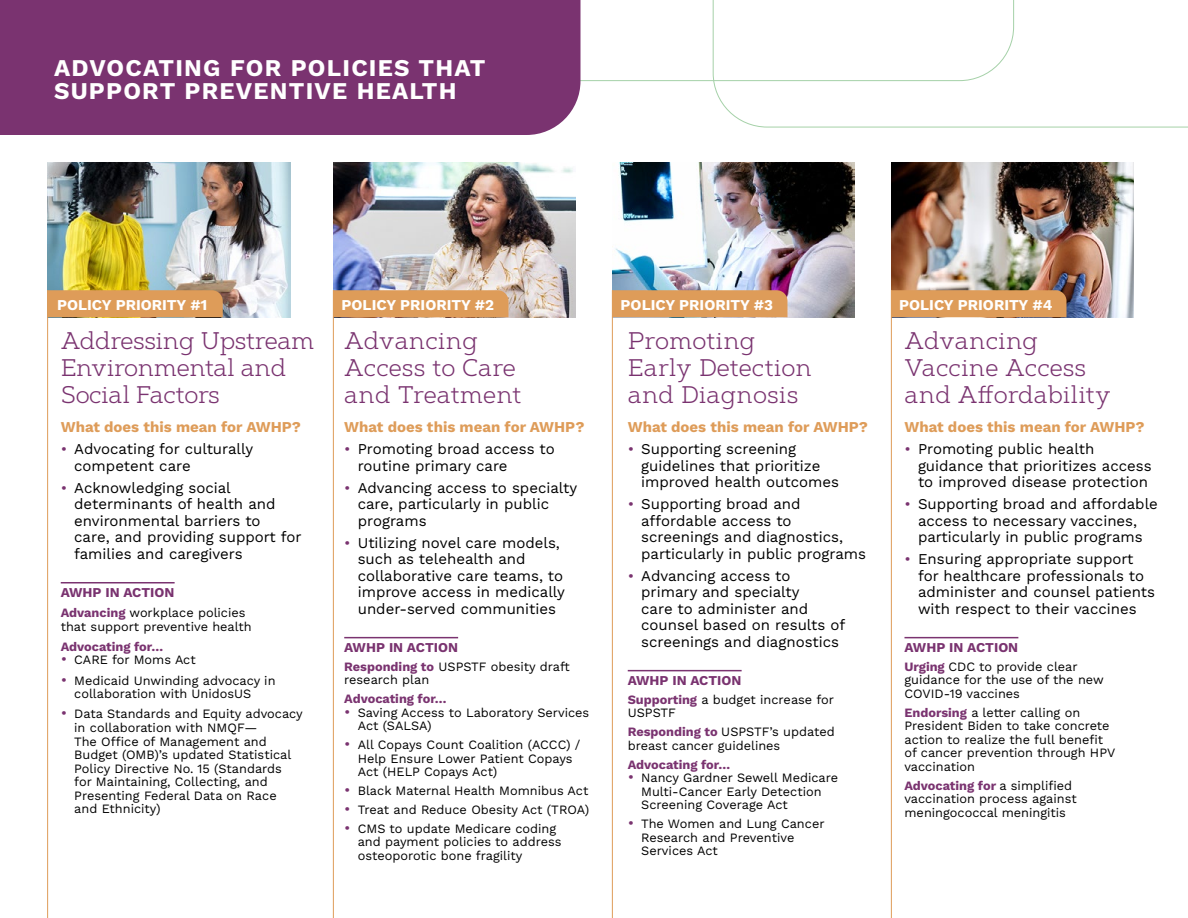
<style>
.page{position:relative;width:1188px;height:918px;background:#fff}
.page>*{position:absolute;margin:0;border:0;box-sizing:border-box;transform-origin:0 0}
.t1{font:300 24px/27px "Artegra Slab";color:#7a3370}
.t2{font:700 24px/22.5px "Work Sans";letter-spacing:.05em;color:#fff}
.t3{font:300 24px/27px "Artegra Slab";letter-spacing:-.02em;color:#7a3370}
.t4{font:15px/16.5px "Work Sans";color:#000}
.t5{font:700 15px "Work Sans";color:#de9c59}
.t6{font:700 15px "Work Sans";color:#fff}
.t7{font:700 13.5px "Work Sans";color:#7a3370}
.t8{font:12.75px/13.5px "Work Sans";color:#000}
.t9{font:700 12.75px "Work Sans";color:#7a3370}
.s1{color:#7a3370}
.s2{font-weight:700;color:#7a3370}
.s3{font-size:15px;color:#7a3370}
</style>
<div class="page">
<svg style="left:580px;top:0;width:132px;height:81px"></svg>
<svg style="left:712px;top:0;width:476px;height:128px"></svg>
<hr style="left:61px;top:582px;width:114px;height:1px;background:#7a3370">
<hr style="left:344px;top:637px;width:114px;height:1px;background:#7a3370">
<hr style="left:628px;top:670px;width:114px;height:1px;background:#7a3370">
<hr style="left:904px;top:637px;width:114px;height:1px;background:#7a3370">
<div style="left:0;top:0;width:580px;height:135px;background:#7a3370"></div>
<img style="left:47px;top:162px;width:243px;height:155px">
<img style="left:333px;top:162px;width:243px;height:155px">
<img style="left:612px;top:162px;width:243px;height:155px">
<img style="left:891px;top:162px;width:243px;height:155px">
<hr style="left:333px;top:290px;width:1px;height:628px;background:#de9c59">
<hr style="left:612px;top:290px;width:1px;height:628px;background:#de9c59">
<hr style="left:891px;top:290px;width:1px;height:628px;background:#de9c59">
<hr style="left:47px;top:290px;width:1px;height:628px;background:#de9c59">
<div style="left:47px;top:290px;width:176px;height:27px;background:#de9c59"></div>
<div style="left:334px;top:290px;width:174px;height:27px;background:#de9c59"></div>
<div style="left:613px;top:290px;width:175px;height:27px;background:#de9c59"></div>
<div style="left:892px;top:290px;width:174px;height:27px;background:#de9c59"></div>
<h1 class="t2" style="left:54px;top:56px;width:433px">ADVOCATING FOR POLICIES THAT<br>SUPPORT PREVENTIVE HEALTH</h1>
<p class="t6" style="left:57px;top:293px;width:152px">POLICY PRIORITY #1</p>
<p class="t6" style="left:342px;top:293px;width:154px">POLICY PRIORITY #2</p>
<p class="t6" style="left:621px;top:293px;width:154px">POLICY PRIORITY #3</p>
<p class="t6" style="left:899px;top:293px;width:155px">POLICY PRIORITY #4</p>
<h1 class="t3" style="left:61px;top:326px;width:255px">Addressing Upstream<br>Environmental and<br>Social Factors</h1>
<p class="t5" style="left:61px;top:416px;width:242px">What does this mean for AWHP?</p>
<p class="t4" style="left:74px;top:440px;width:180px;text-indent:-14px"><span class="s1">•</span> Advocating for culturally competent care</p>
<p class="t4" style="left:74px;top:479px;width:229px;text-indent:-14px"><span class="s1">•</span> Acknowledging social determinants of health and environmental barriers to<br>care, and providing support for families and caregivers</p>
<p class="t7" style="left:61px;top:582px;width:115px">AWHP IN ACTION</p>
<p class="t8" style="left:61px;top:606px;width:192px"><span class="s2">Advancing</span> workplace policies that support preventive health</p>
<p class="t9" style="left:61px;top:637px;width:104px">Advocating for…</p>
<p class="t8" style="left:61px;top:653px;width:137px"><span class="s3">•</span> CARE for Moms Act</p>
<p class="t8" style="left:74px;top:673px;width:203px;text-indent:-14px"><span class="s3">•</span> Medicaid Unwinding advocacy in collaboration with UnidosUS</p>
<p class="t8" style="left:74px;top:707px;width:230px;text-indent:-14px"><span class="s3">•</span> Data Standards and Equity advocacy in collaboration with NMQF—<br>The Office of Management and<br>Budget (OMB)’s updated Statistical<br>Policy Directive No. 15 (Standards for Maintaining, Collecting, and<br>Presenting Federal Data on Race and Ethnicity)</p>
<h1 class="t1" style="left:344px;top:326px;width:179px">Advancing<br>Access to Care and Treatment</h1>
<h1 class="t1" style="left:628px;top:326px;width:186px">Promoting<br>Early Detection and Diagnosis</h1>
<h1 class="t1" style="left:905px;top:326px;width:208px">Advancing<br>Vaccine Access and Affordability</h1>
<p class="t5" style="left:344px;top:416px;width:242px">What does this mean for AWHP?</p>
<p class="t4" style="left:358px;top:440px;width:198px;text-indent:-14px"><span class="s1">•</span> Promoting broad access to routine primary care</p>
<p class="t4" style="left:358px;top:479px;width:221px;text-indent:-14px"><span class="s1">•</span> Advancing access to specialty care, particularly in public programs</p>
<p class="t4" style="left:358px;top:534px;width:209px;text-indent:-14px"><span class="s1">•</span> Utilizing novel care models, such as telehealth and collaborative care teams, to improve access in medically under-served communities</p>
<p class="t7" style="left:344px;top:637px;width:115px">AWHP IN ACTION</p>
<p class="t8" style="left:344px;top:659px;width:227px"><span class="s2">Responding to</span> USPSTF obesity draft research plan</p>
<p class="t9" style="left:344px;top:689px;width:104px">Advocating for…</p>
<p class="t8" style="left:358px;top:705px;width:233px;text-indent:-14px"><span class="s3">•</span> Saving Access to Laboratory Services<br>Act (SALSA)</p>
<p class="t8" style="left:358px;top:737px;width:224px;text-indent:-14px"><span class="s3">•</span> All Copays Count Coalition (ACCC) /<br>Help Ensure Lower Patient Copays<br>Act (HELP Copays Act)</p>
<p class="t8" style="left:344px;top:783px;width:246px"><span class="s3">•</span> Black Maternal Health Momnibus Act</p>
<p class="t8" style="left:344px;top:802px;width:247px"><span class="s3">•</span> Treat and Reduce Obesity Act (TROA)</p>
<p class="t8" style="left:358px;top:821px;width:205px;text-indent:-14px"><span class="s3">•</span> CMS to update Medicare coding and payment policies to address osteoporotic bone fragility</p>
<p class="t5" style="left:628px;top:416px;width:242px">What does this mean for AWHP?</p>
<p class="t4" style="left:641px;top:440px;width:199px;text-indent:-14px"><span class="s1">•</span> Supporting screening guidelines that prioritize improved health outcomes</p>
<p class="t4" style="left:641px;top:495px;width:226px;text-indent:-14px"><span class="s1">•</span> Supporting broad and affordable access to screenings and diagnostics, particularly in public programs</p>
<p class="t4" style="left:641px;top:567px;width:206px;text-indent:-14px"><span class="s1">•</span> Advancing access to primary and specialty<br>care to administer and counsel based on results of screenings and diagnostics</p>
<p class="t7" style="left:628px;top:670px;width:115px">AWHP IN ACTION</p>
<p class="t8" style="left:628px;top:692px;width:208px"><span class="s2">Supporting</span> a budget increase for<br>USPSTF</p>
<p class="t8" style="left:628px;top:725px;width:209px"><span class="s2">Responding to</span> USPSTF’s updated breast cancer guidelines</p>
<p class="t9" style="left:628px;top:755px;width:104px">Advocating for…</p>
<p class="t8" style="left:641px;top:770px;width:198px;text-indent:-14px"><span class="s3">•</span> Nancy Gardner Sewell Medicare<br>Multi-Cancer Early Detection<br>Screening Coverage Act</p>
<p class="t8" style="left:641px;top:816px;width:185px;text-indent:-14px"><span class="s3">•</span> The Women and Lung Cancer<br>Research and Preventive<br>Services Act</p>
<p class="t5" style="left:904px;top:416px;width:242px">What does this mean for AWHP?</p>
<p class="t4" style="left:918px;top:440px;width:235px;text-indent:-14px"><span class="s1">•</span> Promoting public health guidance that prioritizes access to improved disease protection</p>
<p class="t4" style="left:904px;top:495px;width:255px;text-align:center"><span class="s1">•</span> Supporting broad and affordable access to necessary vaccines, particularly in public programs</p>
<p class="t4" style="left:918px;top:550px;width:239px;text-indent:-14px"><span class="s1">•</span> Ensuring appropriate support for healthcare professionals to administer and counsel patients with respect to their vaccines</p>
<p class="t7" style="left:904px;top:637px;width:115px">AWHP IN ACTION</p>
<p class="t8" style="left:904px;top:659px;width:201px"><span class="s2">Urging</span> CDC to provide clear guidance for the use of the new<br>COVID-19 vaccines</p>
<p class="t8" style="left:904px;top:705px;width:212px"><span class="s2">Endorsing</span> a letter calling on<br>President Biden to take concrete action to realize the full benefit of cancer prevention through HPV vaccination</p>
<p class="t8" style="left:904px;top:778px;width:174px"><span class="s2">Advocating for</span> a simplified vaccination process against meningococcal meningitis</p>
</div>
